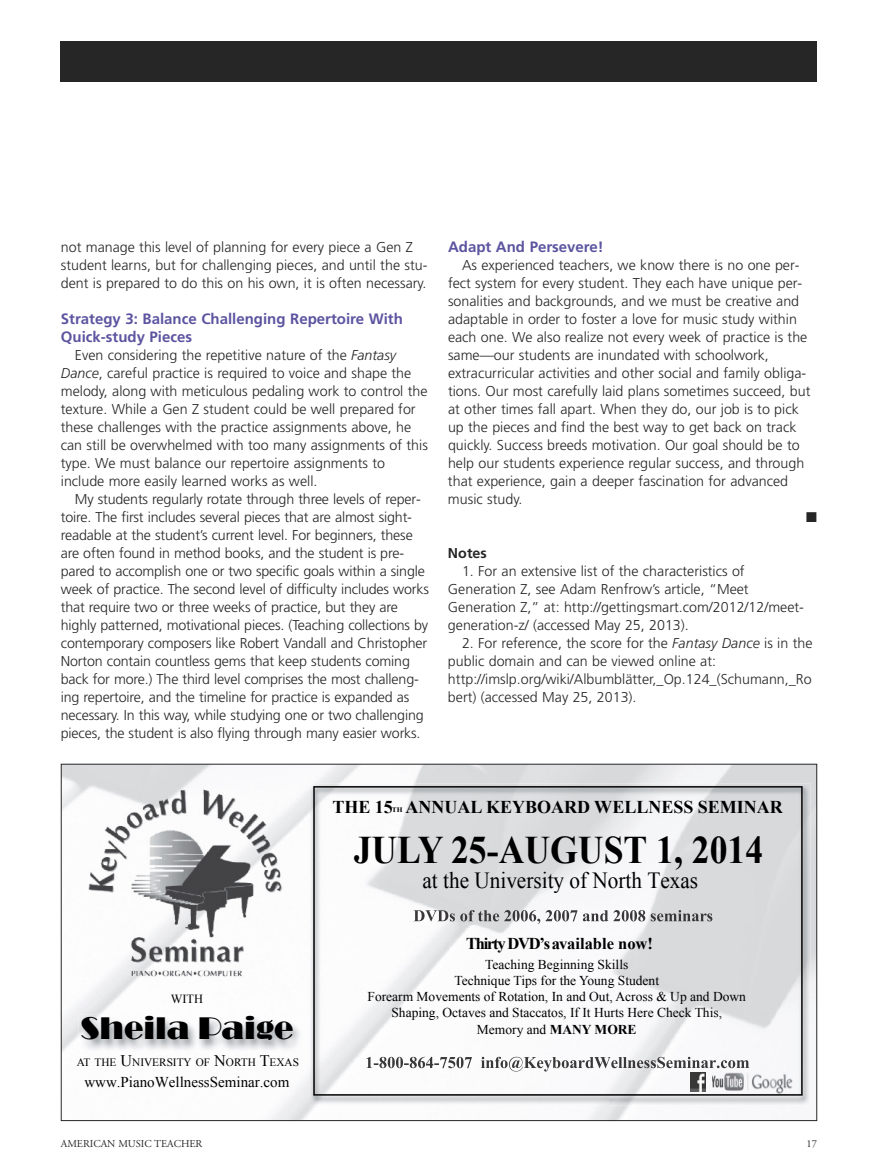
<style>
.page{position:relative;width:878px;height:1175px;background:#fff}
.page>*{position:absolute;margin:0;border:0;box-sizing:border-box;transform-origin:0 0}
.t1{font:700 39px "Times New Roman";color:#000;scale:.91 1}
.t2{font:32.25px "Broadway";color:#000}
.t3{font:23.1px "Times New Roman";color:#000;scale:.92 1}
.t4{font:700 18px "Times New Roman";color:#000}
.t5{font:700 16.5px "Times New Roman";color:#000}
.t6{font:700 15px/18px "Frutiger";color:#5c54a0}
.t7{font:15px "Times New Roman";color:#000}
.t8{font:300 14.25px/18px "Frutiger";color:#272627}
.t9{font:700 14.25px "Frutiger";color:#272627}
.t10{font:14.25px "Zapf Dingbats ITC";color:#272627}
.t11{font:13.5px/16.2px "Times New Roman";color:#000;text-align:center}
.t12{font:12.45px "Times New Roman";color:#000}
.t13{font:11.25px "Times New Roman";color:#000}
.t14{font:10.5px "Adobe Garamond";color:#272627}
.t15{font:700 6.9px "Times New Roman";color:#000;scale:1.09 1}
.s1{font-style:italic}
.s2{font-size:16.05px}
.s3{font-weight:700}
</style>
<div class="page">
<div style="left:61px;top:41px;width:756px;height:41px;background:#272627"></div>
<img style="left:63px;top:766px;width:752px;height:352px">
<img style="left:78px;top:1014px;width:225px;height:39px">
<img style="left:309px;top:783px;width:501px;height:322px">
<svg style="left:313px;top:786px;width:489px;height:309px"></svg>
<img style="left:84px;top:777px;width:219px;height:201px">
<img style="left:690px;top:1072px;width:15px;height:19px">
<img style="left:712px;top:1072px;width:84px;height:21px">
<p class="t8" style="left:61px;top:238px;width:368px">not manage this level of planning for every piece a Gen Z student learns, but for challenging pieces, and until the stu&shy;dent is prepared to do this on his own, it is often necessary.</p>
<p class="t6" style="left:61px;top:310px;width:343px">Strategy 3: Balance Challenging Repertoire With<br>Quick-study Pieces</p>
<p class="t8" style="left:61px;top:346px;width:368px;text-indent:14px">Even considering the repetitive nature of the <span class="s1">Fantasy Dance</span>, careful practice is required to voice and shape the melody, along with meticulous pedaling work to control the texture. While a Gen Z student could be well prepared for these challenges with the practice assignments above, he can still be overwhelmed with too many assignments of this type. We must balance our repertoire assignments to include more easily learned works as well.</p>
<p class="t8" style="left:61px;top:490px;width:369px;text-indent:14px">My students regularly rotate through three levels of reper&shy;toire. The first includes several pieces that are almost sight&shy;readable at the student’s current level. For beginners, these are often found in method books, and the student is pre&shy;pared to accomplish one or two specific goals within a single week of practice. The second level of difficulty includes works that require two or three weeks of practice, but they are highly patterned, motivational pieces. (Teaching collections by contemporary composers like Robert Vandall and Christopher Norton contain countless gems that keep students coming back for more.) The third level comprises the most challeng&shy;ing repertoire, and the timeline for practice is expanded as necessary. In this way, while studying one or two challenging pieces, the student is also flying through many easier works.</p>
<p class="t6" style="left:448px;top:238px;width:157px">Adapt And Persevere!</p>
<p class="t8" style="left:448px;top:256px;width:364px;text-indent:14px">As experienced teachers, we know there is no one per&shy;fect system for every student. They each have unique per&shy;sonalities and backgrounds, and we must be creative and adaptable in order to foster a love for music study within each one. We also realize not every week of practice is the same—our students are inundated with schoolwork, extracurricular activities and other social and family obliga&shy;tions. Our most carefully laid plans sometimes succeed, but at other times fall apart. When they do, our job is to pick up the pieces and find the best way to get back on track quickly. Success breeds motivation. Our goal should be to help our students experience regular success, and through that experience, gain a deeper fascination for advanced music study.</p>
<p class="t10" style="left:806px;top:510px;width:12px">■</p>
<p class="t9" style="left:448px;top:545px;width:40px">Notes</p>
<p class="t8" style="left:448px;top:562px;width:357px;text-indent:14px">1. For an extensive list of the characteristics of Generation Z, see Adam Renfrow’s article, “Meet Generation Z,” at: http://gettingsmart.com/2012/12/meet&shy;generation-z/ (accessed May 25, 2013).</p>
<p class="t8" style="left:448px;top:634px;width:366px;text-indent:14px">2. For reference, the score for the <span class="s1">Fantasy Dance</span> is in the public domain and can be viewed online at: http://imslp.org/wiki/Albumblätter,_Op.124_(Schumann,_Ro bert) (accessed May 25, 2013).</p>
<p class="t4" style="left:332px;top:797px;width:452px">THE 15 ANNUAL KEYBOARD WELLNESS SEMINAR</p>
<p class="t15" style="left:392px;top:805px;width:11px">TH</p>
<h1 class="t1" style="left:353px;top:828px;width:451px">JULY 25-AUGUST 1, 2014</h1>
<h3 class="t3" style="left:422px;top:867px;width:301px">at the University of North Texas</h3>
<p class="t12" style="left:171px;top:992px;width:34px">WITH</p>
<h2 class="t2" style="left:80px;top:1009px;width:214px">Sheila Paige</h2>
<p class="t13" style="left:77px;top:1056px;width:224px">AT THE <span class="s2">U</span>NIVERSITY OF <span class="s2">N</span>ORTH <span class="s2">T</span>EXAS</p>
<p class="t7" style="left:84px;top:1073px;width:206px">www.PianoWellnessSeminar.com</p>
<p class="t5" style="left:466px;top:934px;width:188px">Thirty DVD’s available now!</p>
<p class="t11" style="left:367px;top:956px;width:380px">Teaching Beginning Skills<br>Technique Tips for the Young Student<br>Forearm Movements of Rotation, In and Out, Across &amp; Up and Down Shaping, Octaves and Staccatos, If It Hurts Here Check This, Memory and <span class="s3">MANY MORE</span></p>
<p class="t14" style="left:61px;top:1137px;width:143px">AMERICAN MUSIC TEACHER</p>
<p class="t14" style="left:806px;top:1137px;width:12px">17</p>
</div>
